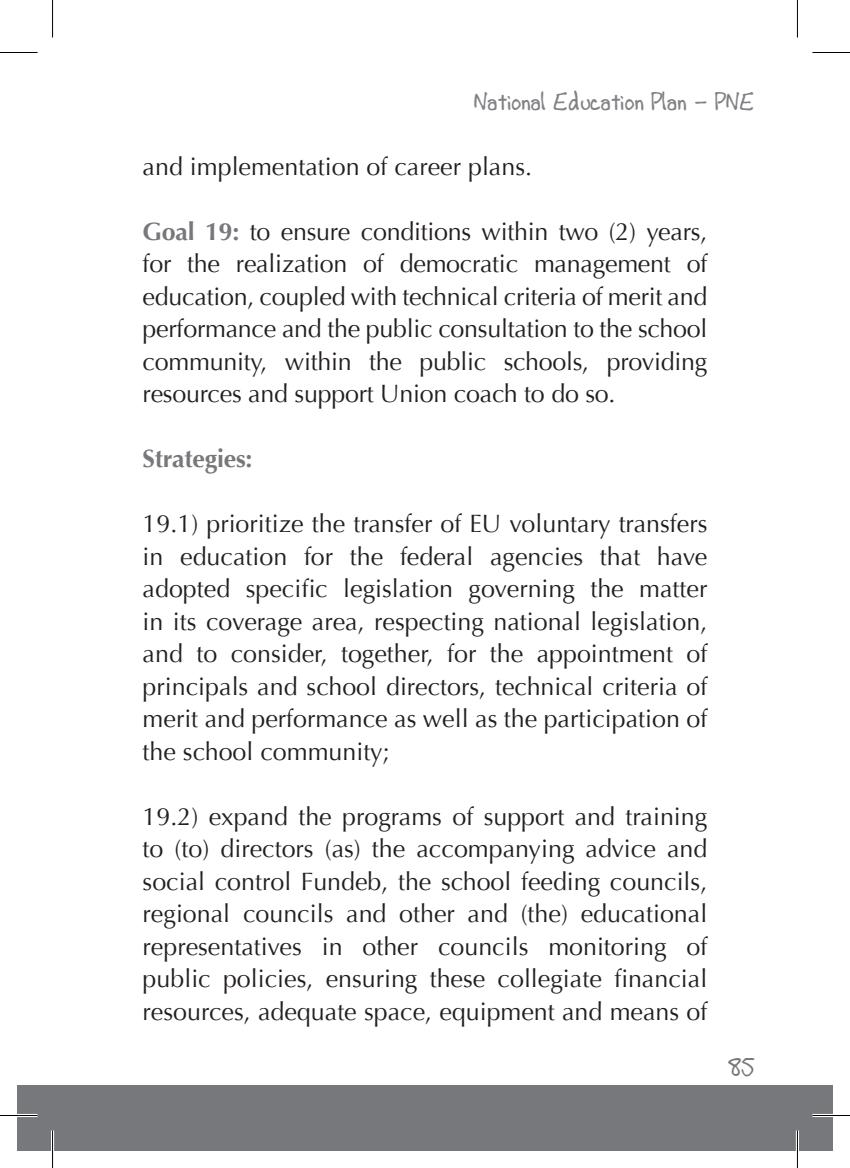
<style>
.page{position:relative;width:850px;height:1168px;background:#fff}
.page>*{position:absolute;margin:0;border:0;box-sizing:border-box;transform-origin:0 0}
.t1{font:25px/32.5px "Optima";color:#231f20;text-align:justify}
.t2{font:25px "Andrew Script";color:#808285}
.t3{font:700 25px "Optima";letter-spacing:-.01em;color:#76787b}
.t4{font:25px "Andrew Script";color:#76787b}
.s1{font-weight:700;color:#76787b}
</style>
<div class="page">
<div style="left:17px;top:1085px;width:815px;height:66px;background:#76787b"></div>
<hr style="left:0;top:1114px;width:38px;height:3px;background:#fff">
<hr style="left:812px;top:1114px;width:37px;height:3px;background:#fff">
<hr style="left:51px;top:1130px;width:3px;height:38px;background:#fff">
<hr style="left:795px;top:1130px;width:3px;height:38px;background:#fff">
<hr style="left:0;top:52px;width:38px;height:1px;background:#000">
<hr style="left:812px;top:52px;width:37px;height:1px;background:#000">
<hr style="left:0;top:1115px;width:38px;height:1px;background:#000">
<hr style="left:812px;top:1115px;width:37px;height:1px;background:#000">
<hr style="left:52px;top:0;width:1px;height:38px;background:#000">
<hr style="left:52px;top:1130px;width:1px;height:38px;background:#000">
<hr style="left:796px;top:0;width:1px;height:38px;background:#000">
<hr style="left:796px;top:1130px;width:1px;height:38px;background:#000">
<p class="t2" style="left:474px;top:87px;width:282px">National Education Plan - PNE</p>
<p class="t1" style="left:142px;top:151px;width:391px">and implementation of career plans.</p>
<p class="t1" style="left:142px;top:216px;width:566px"><span class="s1">Goal 19:</span> to ensure conditions within two (2) years, for the realization of democratic management of education, coupled with technical criteria of merit and performance and the public consultation to the school community, within the public schools, providing resources and support Union coach to do so.</p>
<p class="t3" style="left:142px;top:444px;width:111px">Strategies:</p>
<p class="t1" style="left:142px;top:508px;width:566px">19.1) prioritize the transfer of EU voluntary transfers in education for the federal agencies that have adopted specific legislation governing the matter in its coverage area, respecting national legislation, and to consider, together, for the appointment of principals and school directors, technical criteria of merit and performance as well as the participation of the school community;</p>
<p class="t1" style="left:142px;top:801px;width:566px">19.2) expand the programs of support and training to (to) directors (as) the accompanying advice and social control Fundeb, the school feeding councils, regional councils and other and (the) educational representatives in other councils monitoring of public policies, ensuring these collegiate financial resources, adequate space, equipment and means of</p>
<p class="t4" style="left:727px;top:1053px;width:29px">85</p>
</div>
